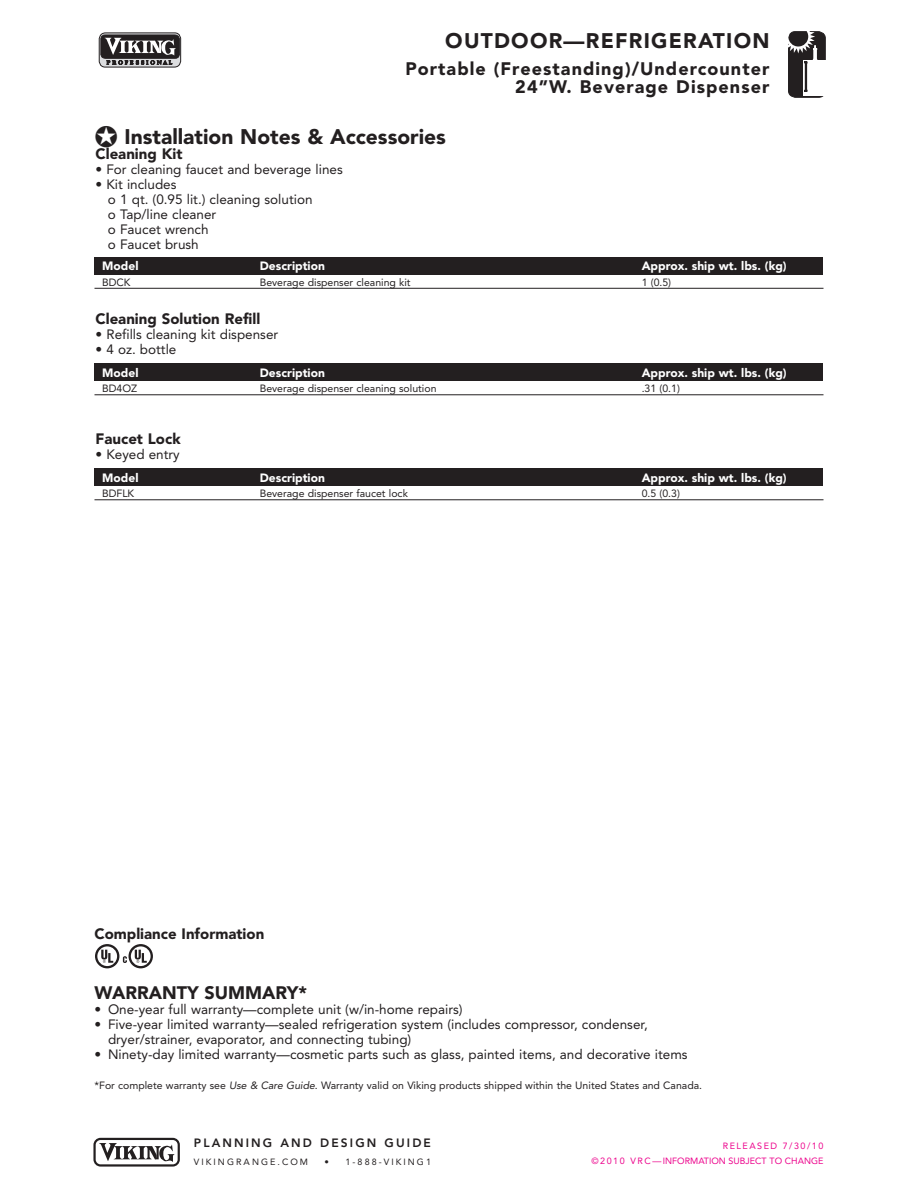
<style>
.page{position:relative;width:918px;height:1188px;background:#fff}
.page>*{position:absolute;margin:0;border:0;box-sizing:border-box;transform-origin:0 0}
.t1{font:900 21px "Avenir";color:#231f20}
.t2{font:900 21px "Avenir";letter-spacing:.06em;color:#231f20}
.t3{font:900 18px/18px "Avenir";letter-spacing:.06em;color:#231f20;text-align:right}
.t4{font:900 18px "Avenir";color:#231f20}
.t5{font:900 15px "Avenir";color:#231f20}
.t6{font:13.5px/15px "Avenir";color:#231f20}
.t7{font:900 12px "Avenir";color:#fff}
.t8{font:800 12px "Avenir";letter-spacing:.175em;color:#231f20}
.t9{font:10.5px "Avenir";color:#231f20}
.t10{font:9px/15px "Avenir";color:#ed028c;text-align:right}
.t11{font:9px "Avenir";letter-spacing:.23em;color:#231f20}
.s1{font-style:italic}
</style>
<div class="page">
<svg style="left:95px;top:944px;width:58px;height:24px"></svg>
<svg style="left:99px;top:33px;width:82px;height:34px;background:#6d6b6c"></svg>
<svg style="left:788px;top:31px;width:38px;height:67px"></svg>
<svg style="left:93px;top:1138px;width:87px;height:29px"></svg>
<div style="left:94px;top:257px;width:730px;height:18px;background:#231f20"></div>
<hr style="left:94px;top:288px;width:730px;height:1px;background:#231f20">
<div style="left:94px;top:364px;width:730px;height:17px;background:#231f20"></div>
<hr style="left:94px;top:395px;width:730px;height:1px;background:#231f20">
<div style="left:94px;top:469px;width:730px;height:17px;background:#231f20"></div>
<hr style="left:94px;top:500px;width:730px;height:1px;background:#231f20">
<h1 class="t2" style="left:445px;top:32px;width:326px">OUTDOOR—REFRIGERATION</h1>
<h2 class="t3" style="left:405px;top:61px;width:366px">Portable (Freestanding)/Undercounter<br>24”W. Beverage Dispenser</h2>
<h1 class="t1" style="left:94px;top:128px;width:353px">✪ Installation Notes &amp; Accessories</h1>
<p class="t5" style="left:96px;top:148px;width:89px">Cleaning Kit</p>
<p class="t6" style="left:96px;top:163px;width:249px">• For cleaning faucet and beverage lines</p>
<p class="t6" style="left:108px;top:178px;width:206px;text-indent:-12px">• Kit includes<br>o 1 qt. (0.95 lit.) cleaning solution o Tap/line cleaner<br>o Faucet wrench<br>o Faucet brush</p>
<p class="t7" style="left:102px;top:261px;width:38px">Model</p>
<p class="t7" style="left:260px;top:261px;width:67px">Description</p>
<p class="t7" style="left:642px;top:261px;width:146px">Approx. ship wt. lbs. (kg)</p>
<p class="t9" style="left:102px;top:278px;width:30px">BDCK</p>
<p class="t9" style="left:260px;top:278px;width:152px">Beverage dispenser cleaning kit</p>
<p class="t9" style="left:642px;top:278px;width:31px">1 (0.5)</p>
<p class="t5" style="left:96px;top:313px;width:166px">Cleaning Solution Refill</p>
<p class="t6" style="left:96px;top:328px;width:184px">• Refills cleaning kit dispenser</p>
<p class="t6" style="left:96px;top:343px;width:82px">• 4 oz. bottle</p>
<p class="t7" style="left:102px;top:368px;width:38px">Model</p>
<p class="t7" style="left:260px;top:368px;width:67px">Description</p>
<p class="t7" style="left:642px;top:368px;width:146px">Approx. ship wt. lbs. (kg)</p>
<p class="t9" style="left:102px;top:384px;width:37px">BD4OZ</p>
<p class="t9" style="left:260px;top:384px;width:178px">Beverage dispenser cleaning solution</p>
<p class="t9" style="left:642px;top:384px;width:40px">.31 (0.1)</p>
<p class="t5" style="left:96px;top:433px;width:87px">Faucet Lock</p>
<p class="t6" style="left:96px;top:448px;width:86px">• Keyed entry</p>
<p class="t7" style="left:102px;top:473px;width:38px">Model</p>
<p class="t7" style="left:260px;top:473px;width:67px">Description</p>
<p class="t7" style="left:642px;top:473px;width:146px">Approx. ship wt. lbs. (kg)</p>
<p class="t9" style="left:102px;top:489px;width:34px">BDFLK</p>
<p class="t9" style="left:260px;top:489px;width:150px">Beverage dispenser faucet lock</p>
<p class="t9" style="left:642px;top:489px;width:40px">0.5 (0.3)</p>
<p class="t5" style="left:94px;top:928px;width:171px">Compliance Information</p>
<h2 class="t4" style="left:94px;top:985px;width:214px">WARRANTY SUMMARY*</h2>
<p class="t6" style="left:94px;top:1003px;width:370px">• One-year full warranty—complete unit (w/in-home repairs)</p>
<p class="t6" style="left:108px;top:1018px;width:541px;text-indent:-14px">• Five-year limited warranty—sealed refrigeration system (includes compressor, condenser, dryer/strainer, evaporator, and connecting tubing)</p>
<p class="t6" style="left:95px;top:1048px;width:595px">• Ninety-day limited warranty—cosmetic parts such as glass, painted items, and decorative items</p>
<p class="t9" style="left:94px;top:1081px;width:609px">*For complete warranty see <span class="s1">Use &amp; Care Guide</span>. Warranty valid on Viking products shipped within the United States and Canada.</p>
<p class="t8" style="left:194px;top:1138px;width:238px">PLANNING AND DESIGN GUIDE</p>
<p class="t11" style="left:194px;top:1158px;width:116px">VIKINGRANGE.COM</p>
<p class="t11" style="left:325px;top:1158px;width:108px">• 1-888-VIKING1</p>
<p class="t10" style="left:592px;top:1139px;width:233px">RELEASED 7/30/10<br>© 2 0 1 0 V R C — INFORMATION SUBJECT TO CHANGE</p>
</div>
